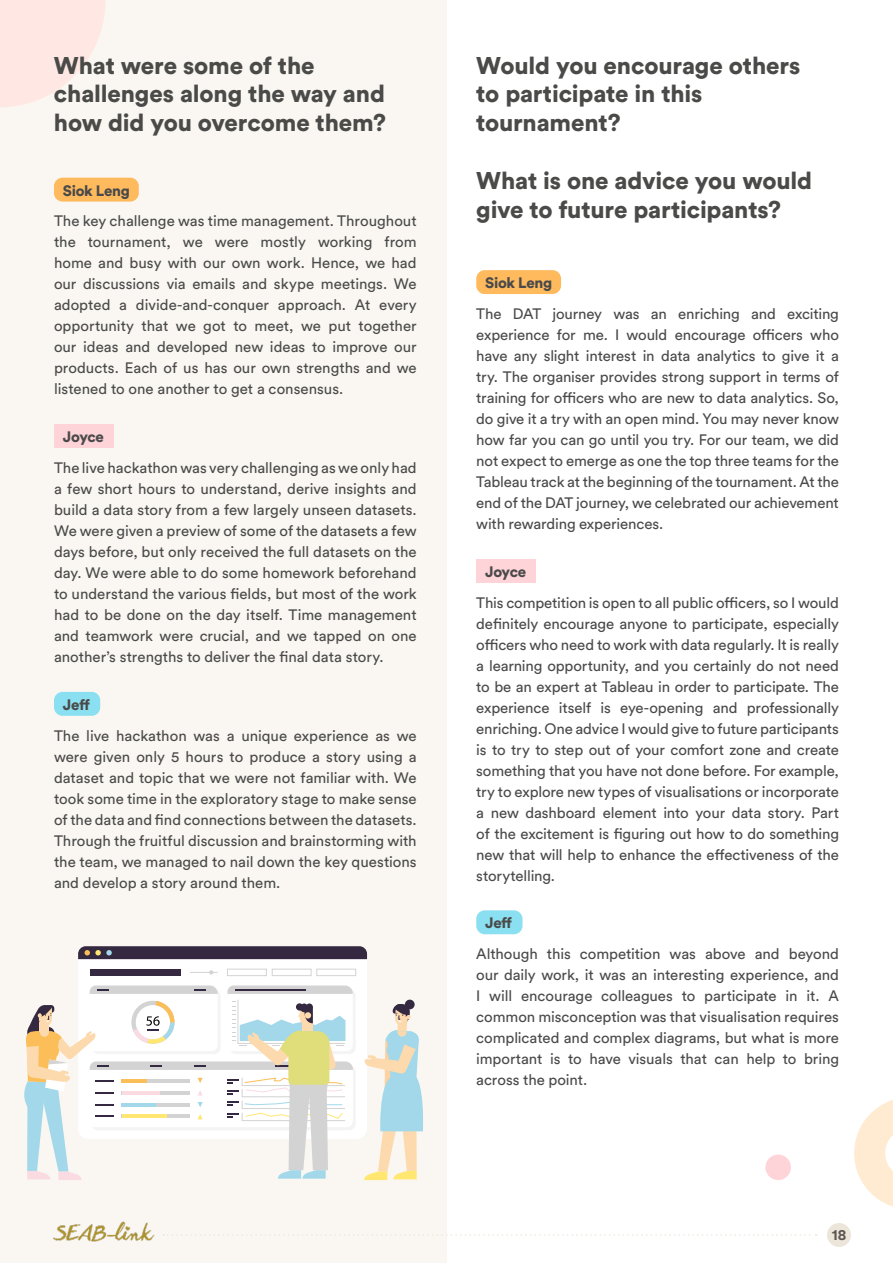
<style>
.page{position:relative;width:893px;height:1263px;background:#fff}
.page>*{position:absolute;margin:0;border:0;box-sizing:border-box;transform-origin:0 0}
.t1{font:900 24px/28.8px "Circular Std";letter-spacing:-.005em;color:#4a4a49}
.t2{font:700 15.15px "Circular Std";color:#5d5752}
.t3{font:15px/21px "Circular Std";letter-spacing:-.005em;color:#4a4a4a;text-align:justify}
.t4{font:900 15px "Circular Std";letter-spacing:-.02em;color:#4a4a4a}
</style>
<div class="page">
<div style="left:0;top:0;width:446px;height:1263px;background:#faf7f2"></div>
<div style="left:765px;top:1154px;width:26px;height:26px;background:#ffd4d9;border-radius:50%"></div>
<svg style="left:854px;top:1100px;width:39px;height:107px"></svg>
<svg style="left:0;top:0;width:105px;height:107px"></svg>
<div style="left:827px;top:1223px;width:24px;height:24px;background:#ebe6d9;border-radius:50%"></div>
<img style="left:53px;top:1222px;width:102px;height:20px">
<svg style="left:163px;top:1234px;width:654px;height:2px"></svg>
<div style="left:78px;top:946px;width:289px;height:193px;background:#fff;border-radius:10px"></div>
<svg style="left:227px;top:968px;width:129px;height:8px"></svg>
<div style="left:90px;top:969px;width:91px;height:7px;background:#342940"></div>
<svg style="left:190px;top:970px;width:28px;height:4px"></svg>
<svg style="left:405px;top:999px;width:10px;height:10px"></svg>
<svg style="left:364px;top:1004px;width:60px;height:176px"></svg>
<svg style="left:24px;top:985px;width:331px;height:195px"></svg>
<svg style="left:78px;top:946px;width:289px;height:13px;background:#3b3145"></svg>
<div style="left:54px;top:178px;width:85px;height:24px;background:#ffba5e;border-radius:9px"></div>
<div style="left:54px;top:424px;width:59px;height:24px;background:#ffd4d9"></div>
<div style="left:54px;top:692px;width:46px;height:24px;background:#8ae0f0;border-radius:9px"></div>
<div style="left:476px;top:270px;width:85px;height:24px;background:#ffba5e;border-radius:9px"></div>
<div style="left:476px;top:559px;width:59px;height:24px;background:#ffd4d9"></div>
<div style="left:476px;top:910px;width:46px;height:24px;background:#8ae0f0;border-radius:9px"></div>
<h1 class="t1" style="left:54px;top:50px;width:333px">What were some of the challenges along the way and how did you overcome them?</h1>
<p class="t4" style="left:63px;top:180px;width:68px">Siok Leng</p>
<p class="t3" style="left:54px;top:210px;width:364px">The key challenge was time management. Throughout the tournament, we were mostly working from home and busy with our own work. Hence, we had our discussions via emails and skype meetings. We adopted a divide-and-conquer approach. At every opportunity that we got to meet, we put together our ideas and developed new ideas to improve our products. Each of us has our own strengths and we listened to one another to get a consensus.</p>
<p class="t4" style="left:63px;top:427px;width:42px">Joyce</p>
<p class="t3" style="left:54px;top:457px;width:364px">The live hackathon was very challenging as we only had a few short hours to understand, derive insights and build a data story from a few largely unseen datasets.<br>We were given a preview of some of the datasets a few days before, but only received the full datasets on the day. We were able to do some homework beforehand to understand the various fields, but most of the work had to be done on the day itself. Time management and teamwork were crucial, and we tapped on one another’s strengths to deliver the final data story.</p>
<p class="t4" style="left:63px;top:695px;width:28px">Jeff</p>
<p class="t3" style="left:54px;top:725px;width:364px">The live hackathon was a unique experience as we were given only 5 hours to produce a story using a dataset and topic that we were not familiar with. We took some time in the exploratory stage to make sense of the data and find connections between the datasets.<br>Through the fruitful discussion and brainstorming with the team, we managed to nail down the key questions and develop a story around them.</p>
<h1 class="t1" style="left:476px;top:50px;width:326px">Would you encourage others to participate in this tournament?</h1>
<h1 class="t1" style="left:476px;top:165px;width:337px">What is one advice you would give to future participants?</h1>
<p class="t4" style="left:485px;top:273px;width:68px">Siok Leng</p>
<p class="t3" style="left:476px;top:303px;width:364px">The DAT journey was an enriching and exciting experience for me. I would encourage officers who have any slight interest in data analytics to give it a try. The organiser provides strong support in terms of training for officers who are new to data analytics. So, do give it a try with an open mind. You may never know how far you can go until you try. For our team, we did not expect to emerge as one the top three teams for the Tableau track at the beginning of the tournament. At the end of the DAT journey, we celebrated our achievement with rewarding experiences.</p>
<p class="t4" style="left:485px;top:561px;width:42px">Joyce</p>
<p class="t3" style="left:476px;top:592px;width:364px">This competition is open to all public officers, so I would definitely encourage anyone to participate, especially officers who need to work with data regularly. It is really a learning opportunity, and you certainly do not need to be an expert at Tableau in order to participate. The experience itself is eye-opening and professionally enriching. One advice I would give to future participants is to try to step out of your comfort zone and create something that you have not done before. For example, try to explore new types of visualisations or incorporate a new dashboard element into your data story. Part of the excitement is figuring out how to do something new that will help to enhance the effectiveness of the storytelling.</p>
<p class="t4" style="left:485px;top:913px;width:28px">Jeff</p>
<p class="t3" style="left:476px;top:943px;width:364px">Although this competition was above and beyond our daily work, it was an interesting experience, and I will encourage colleagues to participate in it. A common misconception was that visualisation requires complicated and complex diagrams, but what is more important is to have visuals that can help to bring across the point.</p>
<p class="t2" style="left:832px;top:1225px;width:16px">18</p>
</div>
